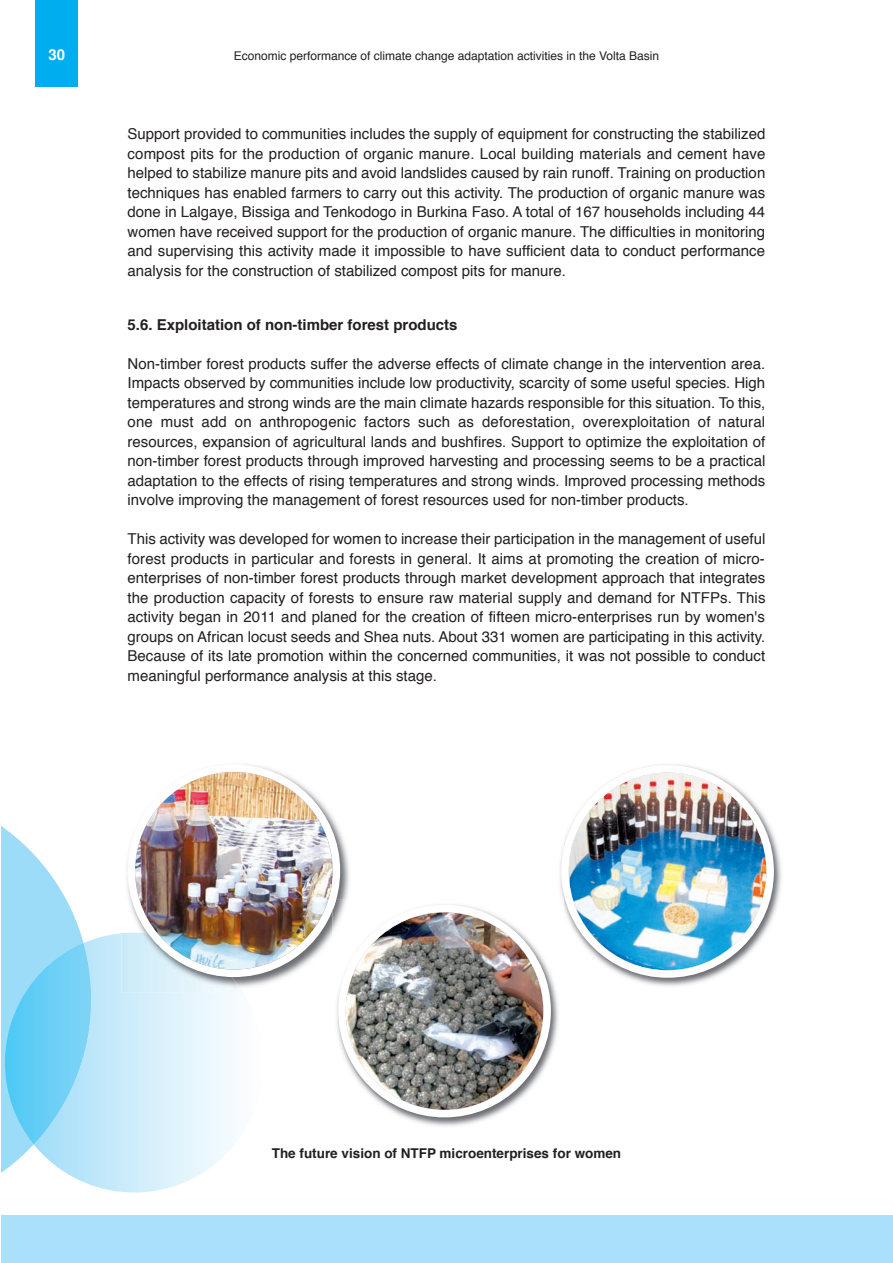
<style>
.page{position:relative;width:893px;height:1263px;background:#fff}
.page>*{position:absolute;margin:0;border:0;box-sizing:border-box;transform-origin:0 0}
.t1{font:15px/19.5px "Helvetica";color:#231f20;text-align:justify}
.t2{font:700 15px "Helvetica";color:#231f20}
.t3{font:700 15px "Helvetica";color:#fff}
.t4{font:700 13.5px "Helvetica";color:#231f20}
.t5{font:12px "Helvetica";color:#231f20}
</style>
<div class="page">
<div style="left:36px;top:0;width:42px;height:86px;background:#00aeef"></div>
<div style="left:0;top:1215px;width:893px;height:48px;background:#aae0f9"></div>
<svg style="left:1px;top:826px;width:80px;height:347px"></svg>
<img style="left:5px;top:943px;width:86px;height:201px">
<hr style="left:0;top:765px;width:1px;height:498px;background:#fff">
<img style="left:121px;top:932px;width:122px;height:60px">
<img style="left:128px;top:764px;width:212px;height:213px">
<img style="left:560px;top:764px;width:222px;height:222px">
<img style="left:561px;top:765px;width:213px;height:213px">
<img style="left:337px;top:899px;width:227px;height:227px">
<img style="left:333px;top:899px;width:22px;height:93px">
<svg style="left:333px;top:899px;width:3px;height:11px"></svg>
<img style="left:338px;top:905px;width:213px;height:212px">
<p class="t3" style="left:48px;top:48px;width:18px">30</p>
<p class="t5" style="left:234px;top:50px;width:427px">Economic performance of climate change adaptation activities in the Volta Basin</p>
<p class="t1" style="left:128px;top:125px;width:639px">Support provided to communities includes the supply of equipment for constructing the stabilized compost pits for the production of organic manure. Local building materials and cement have helped to stabilize manure pits and avoid landslides caused by rain runoff. Training on production techniques has enabled farmers to carry out this activity. The production of organic manure was done in Lalgaye, Bissiga and Tenkodogo in Burkina Faso. A total of 167 households including 44 women have received support for the production of organic manure. The difficulties in monitoring and supervising this activity made it impossible to have sufficient data to conduct performance analysis for the construction of stabilized compost pits for manure.</p>
<p class="t2" style="left:128px;top:318px;width:332px">5.6. Exploitation of non-timber forest products</p>
<p class="t1" style="left:128px;top:355px;width:639px">Non-timber forest products suffer the adverse effects of climate change in the intervention area.<br>Impacts observed by communities include low productivity, scarcity of some useful species. High temperatures and strong winds are the main climate hazards responsible for this situation. To this, one must add on anthropogenic factors such as deforestation, overexploitation of natural resources, expansion of agricultural lands and bushfires. Support to optimize the exploitation of non-timber forest products through improved harvesting and processing seems to be a practical adaptation to the effects of rising temperatures and strong winds. Improved processing methods involve improving the management of forest resources used for non-timber products.</p>
<p class="t1" style="left:128px;top:530px;width:639px">This activity was developed for women to increase their participation in the management of useful forest products in particular and forests in general. It aims at promoting the creation of micro&shy;enterprises of non-timber forest products through market development approach that integrates the production capacity of forests to ensure raw material supply and demand for NTFPs. This activity began in 2011 and planed for the creation of fifteen micro-enterprises run by women's groups on African locust seeds and Shea nuts. About 331 women are participating in this activity.<br>Because of its late promotion within the concerned communities, it was not possible to conduct meaningful performance analysis at this stage.</p>
<p class="t4" style="left:272px;top:1147px;width:351px">The future vision of NTFP microenterprises for women</p>
</div>
